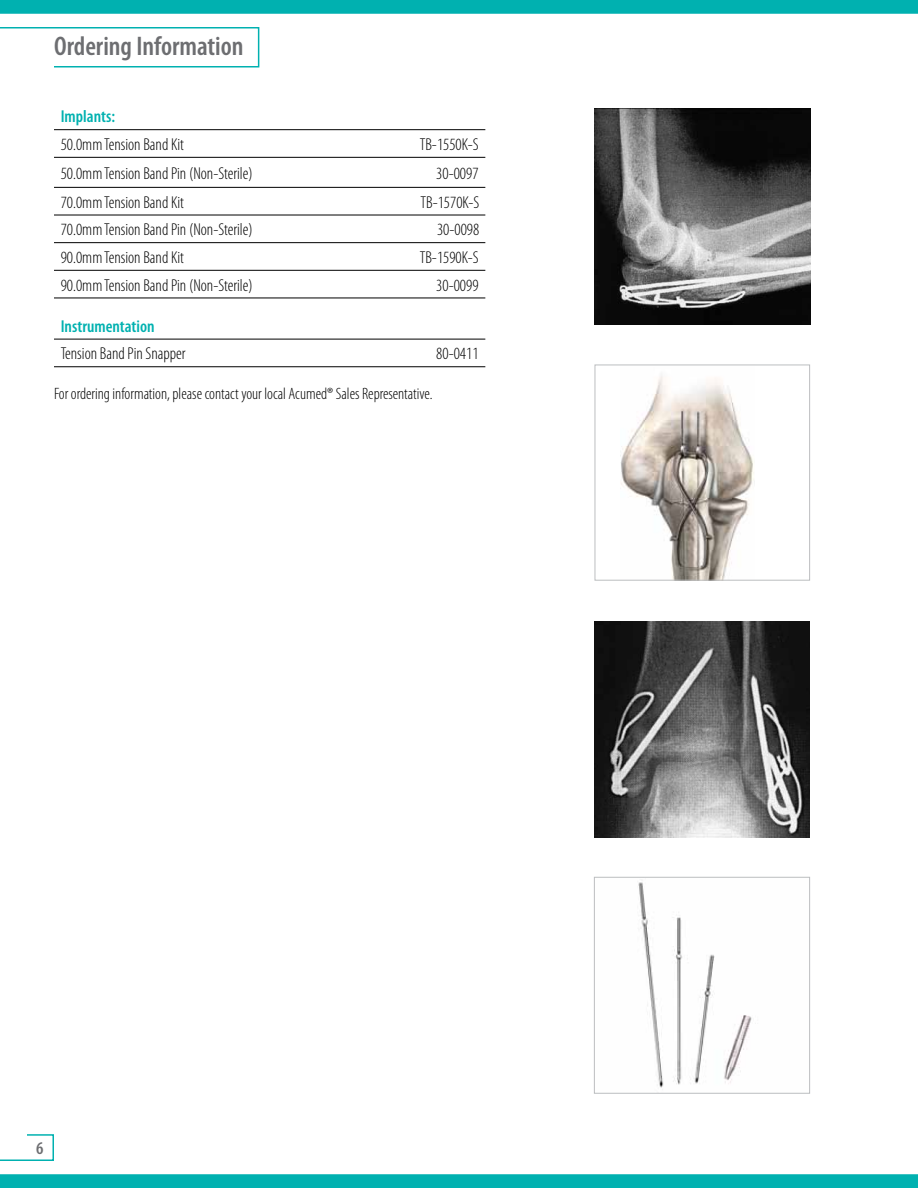
<style>
.page{position:relative;width:918px;height:1188px;background:#fff}
.page>*{position:absolute;margin:0;border:0;box-sizing:border-box;transform-origin:0 0}
.t1{font:600 condensed 27px "Myriad Pro";color:#6d6e71}
.t2{font:600 condensed 18px "Myriad Pro";color:#6d6e71}
.t3{font:300 condensed 17.25px "Myriad Pro";color:#000}
.t4{font:600 condensed 17.25px "Myriad Pro";color:#00b1b0}
.t5{font:300 condensed 16.5px "Myriad Pro";color:#000}
</style>
<div class="page">
<svg style="left:0;top:1134px;width:54px;height:27px"></svg>
<svg style="left:0;top:1174px;width:918px;height:14px;background:#04b2b1"></svg>
<svg style="left:0;top:0;width:918px;height:14px;background:#04b2b1"></svg>
<img style="left:621px;top:375px;width:134px;height:204px">
<div style="left:595px;top:365px;width:215px;height:216px;border:1px solid #bcbec0"></div>
<img style="left:595px;top:108px;width:215px;height:216px">
<img style="left:638px;top:882px;width:114px;height:206px">
<div style="left:594px;top:877px;width:216px;height:217px;border:1px solid #bcbec0"></div>
<svg style="left:0;top:27px;width:260px;height:41px"></svg>
<hr style="left:54px;top:129px;width:324px;height:1px;background:#000">
<hr style="left:378px;top:129px;width:107px;height:1px;background:#000">
<hr style="left:54px;top:157px;width:324px;height:1px;background:#000">
<hr style="left:378px;top:157px;width:107px;height:1px;background:#000">
<hr style="left:54px;top:187px;width:324px;height:1px;background:#000">
<hr style="left:54px;top:215px;width:324px;height:1px;background:#000">
<hr style="left:378px;top:215px;width:107px;height:1px;background:#000">
<hr style="left:54px;top:242px;width:324px;height:1px;background:#000">
<hr style="left:378px;top:242px;width:107px;height:1px;background:#000">
<hr style="left:54px;top:270px;width:324px;height:1px;background:#000">
<hr style="left:378px;top:270px;width:107px;height:1px;background:#000">
<hr style="left:54px;top:298px;width:324px;height:1px;background:#000">
<hr style="left:378px;top:298px;width:107px;height:1px;background:#000">
<hr style="left:54px;top:339px;width:324px;height:1px;background:#000">
<hr style="left:378px;top:339px;width:107px;height:1px;background:#000">
<hr style="left:54px;top:366px;width:324px;height:1px;background:#000">
<hr style="left:378px;top:366px;width:107px;height:1px;background:#000">
<hr style="left:378px;top:187px;width:107px;height:1px;background:#000">
<img style="left:595px;top:621px;width:215px;height:216px">
<h1 class="t1" style="left:54px;top:32px;width:191px">Ordering Information</h1>
<p class="t4" style="left:61px;top:107px;width:56px">Implants:</p>
<p class="t3" style="left:61px;top:135px;width:125px">50.0mm Tension Band Kit</p>
<p class="t3" style="left:420px;top:135px;width:60px">TB-1550K-S</p>
<p class="t3" style="left:61px;top:164px;width:194px">50.0mm Tension Band Pin (Non-Sterile)</p>
<p class="t3" style="left:436px;top:164px;width:44px">30-0097</p>
<p class="t3" style="left:61px;top:193px;width:125px">70.0mm Tension Band Kit</p>
<p class="t3" style="left:421px;top:193px;width:60px">TB-1570K-S</p>
<p class="t3" style="left:61px;top:220px;width:194px">70.0mm Tension Band Pin (Non-Sterile)</p>
<p class="t3" style="left:437px;top:220px;width:44px">30-0098</p>
<p class="t3" style="left:61px;top:248px;width:125px">90.0mm Tension Band Kit</p>
<p class="t3" style="left:420px;top:248px;width:60px">TB-1590K-S</p>
<p class="t3" style="left:61px;top:276px;width:194px">90.0mm Tension Band Pin (Non-Sterile)</p>
<p class="t3" style="left:436px;top:276px;width:44px">30-0099</p>
<p class="t4" style="left:61px;top:317px;width:95px">Instrumentation</p>
<p class="t3" style="left:61px;top:345px;width:126px">Tension Band Pin Snapper</p>
<p class="t3" style="left:436px;top:345px;width:44px">80-0411</p>
<p class="t5" style="left:54px;top:384px;width:380px">For ordering information, please contact your local Acumed® Sales Representative.</p>
<p class="t2" style="left:36px;top:1138px;width:9px">6</p>
</div>
